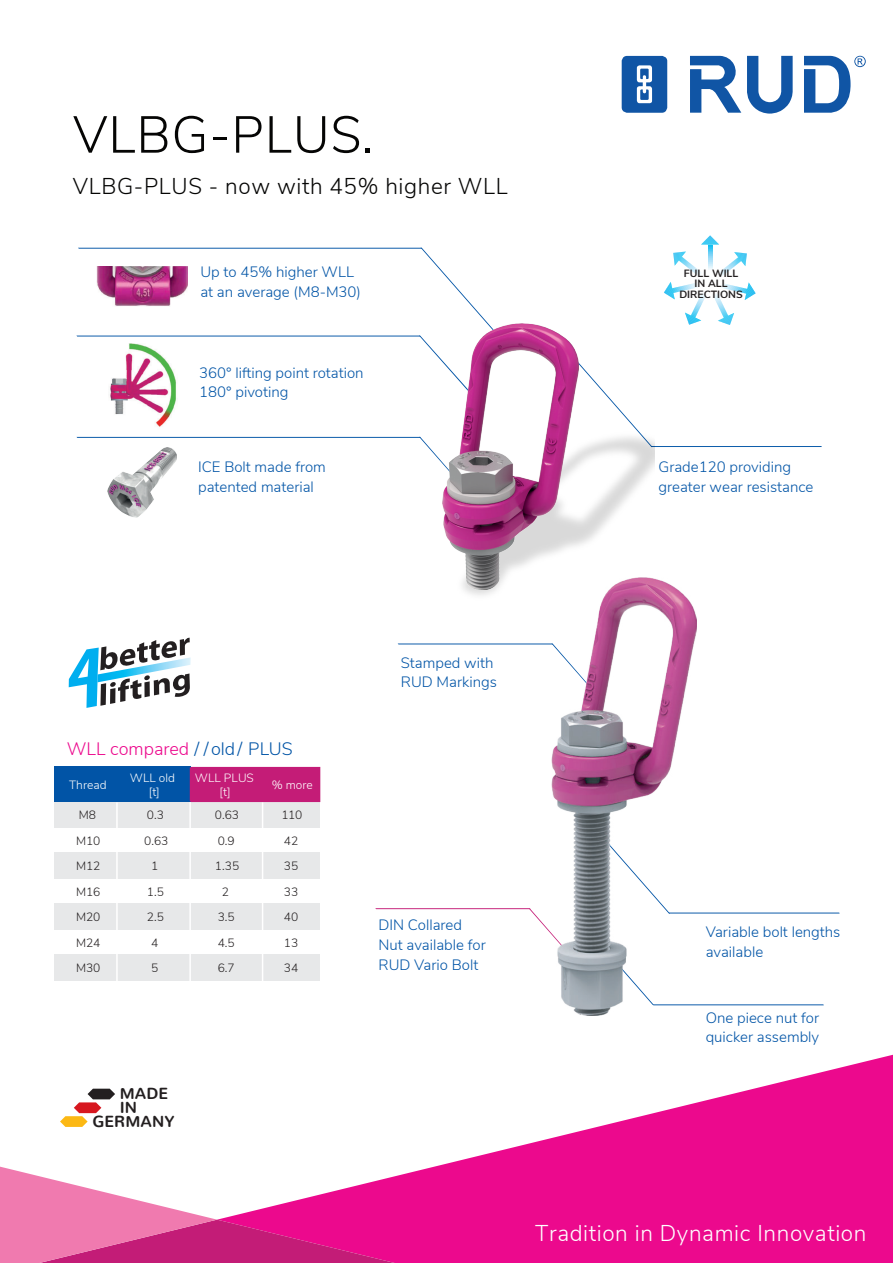
<style>
.page{position:relative;width:893px;height:1263px;background:#fff}
.page>*{position:absolute;margin:0;border:0;box-sizing:border-box;transform-origin:0 0}
.t1{font:300 51.75px "Nunito Sans";letter-spacing:.015em;color:#050504}
.t2{font:300 22.8px "Nunito Sans";letter-spacing:.025em;color:#050504}
.t3{font:300 22.8px "Nunito Sans";letter-spacing:.025em;color:#fff}
.t4{font:300 18px "Nunito Sans";color:#ec098d}
.t5{font:700 16.05px "Nunito";letter-spacing:.005em;color:#231f20}
.t6{font:300 15px/19.6px "Nunito Sans";color:#0154a6}
.t7{font:300 12px "Nunito Sans";color:#231f20}
.t8{font:300 12px/14.4px "Nunito Sans";color:#fff;text-align:center}
.t9{font:700 10.5px/10.5px "Nunito Sans";color:#231f20;text-align:center}
.s1{color:#0154a6}
</style>
<div class="page">
<div style="left:54px;top:802px;width:266px;height:26px;background:#e7e8e9"></div>
<div style="left:54px;top:853px;width:266px;height:26px;background:#e7e8e9"></div>
<div style="left:54px;top:955px;width:266px;height:26px;background:#e7e8e9"></div>
<div style="left:54px;top:904px;width:266px;height:26px;background:#e7e8e9"></div>
<svg style="left:622px;top:56px;width:45px;height:57px;background:#346fb2"></svg>
<svg style="left:690px;top:56px;width:51px;height:57px"></svg>
<svg style="left:747px;top:56px;width:46px;height:58px"></svg>
<svg style="left:804px;top:56px;width:62px;height:57px"></svg>
<svg style="left:395px;top:1055px;width:498px;height:208px;fill:#ec098d"></svg>
<div style="left:54px;top:767px;width:63px;height:35px;background:#0154a6"></div>
<div style="left:117px;top:767px;width:74px;height:35px;background:#0154a6"></div>
<div style="left:191px;top:767px;width:129px;height:35px;background:#c41c77"></div>
<hr style="left:190px;top:768px;width:1px;height:33px;background:#c41c77">
<hr style="left:258px;top:768px;width:1px;height:33px;background:#c41c77">
<svg style="left:69px;top:638px;width:122px;height:70px"></svg>
<svg style="left:60px;top:1089px;width:55px;height:38px"></svg>
<img style="left:108px;top:482px;width:50px;height:35px">
<svg style="left:76px;top:248px;width:413px;height:115px"></svg>
<svg style="left:76px;top:437px;width:367px;height:45px"></svg>
<hr style="left:651px;top:446px;width:171px;height:1px;background:#0154a6">
<svg style="left:578px;top:359px;width:49px;height:59px"></svg>
<img style="left:97px;top:267px;width:91px;height:40px">
<img style="left:464px;top:418px;width:191px;height:177px">
<img style="left:443px;top:324px;width:135px;height:265px">
<svg style="left:664px;top:235px;width:92px;height:90px"></svg>
<img style="left:109px;top:343px;width:69px;height:84px">
<hr style="left:669px;top:912px;width:171px;height:1px;background:#0154a6">
<svg style="left:375px;top:908px;width:176px;height:26px"></svg>
<svg style="left:398px;top:643px;width:153px;height:2px"></svg>
<hr style="left:653px;top:1004px;width:171px;height:1px;background:#0154a6">
<img style="left:551px;top:577px;width:146px;height:438px">
<hr style="left:116px;top:802px;width:2px;height:188px;background:#fff">
<hr style="left:189px;top:802px;width:2px;height:188px;background:#fff">
<hr style="left:262px;top:802px;width:1px;height:188px;background:#fff">
<svg style="left:0;top:1167px;width:395px;height:96px"></svg>
<h1 class="t1" style="left:73px;top:97px;width:302px">VLBG-PLUS.</h1>
<h2 class="t2" style="left:73px;top:169px;width:436px">VLBG-PLUS - now with 45% higher WLL</h2>
<p class="t6" style="left:200px;top:261px;width:162px">Up to 45% higher WLL at an average (M8-M30)</p>
<p class="t6" style="left:199px;top:362px;width:166px">360° lifting point rotation<br>180° pivoting</p>
<p class="t6" style="left:198px;top:456px;width:129px">ICE Bolt made from patented material</p>
<p class="t9" style="left:679px;top:267px;width:65px">FULL WILL<br>IN ALL<br>DIRECTIONS</p>
<p class="t6" style="left:659px;top:456px;width:156px">Grade120 providing greater wear resistance</p>
<p class="t4" style="left:67px;top:735px;width:228px">WLL compared <span class="s1">/ / old / PLUS</span></p>
<p class="t8" style="left:69px;top:777px;width:39px">Thread</p>
<p class="t8" style="left:130px;top:769px;width:47px">WLL old [t]</p>
<p class="t8" style="left:195px;top:769px;width:60px">WLL PLUS [t]</p>
<p class="t8" style="left:272px;top:777px;width:43px">% more</p>
<p class="t7" style="left:79px;top:806px;width:19px">M8</p>
<p class="t7" style="left:147px;top:806px;width:19px">0.3</p>
<p class="t7" style="left:215px;top:806px;width:26px">0.63</p>
<p class="t7" style="left:282px;top:806px;width:22px">110</p>
<p class="t7" style="left:76px;top:832px;width:26px">M10</p>
<p class="t7" style="left:144px;top:832px;width:26px">0.63</p>
<p class="t7" style="left:218px;top:832px;width:19px">0.9</p>
<p class="t7" style="left:284px;top:832px;width:16px">42</p>
<p class="t7" style="left:76px;top:857px;width:26px">M12</p>
<p class="t7" style="left:151px;top:857px;width:9px">1</p>
<p class="t7" style="left:215px;top:857px;width:26px">1.35</p>
<p class="t7" style="left:284px;top:857px;width:16px">35</p>
<p class="t7" style="left:76px;top:883px;width:26px">M16</p>
<p class="t7" style="left:147px;top:883px;width:19px">1.5</p>
<p class="t7" style="left:222px;top:883px;width:9px">2</p>
<p class="t7" style="left:284px;top:883px;width:16px">33</p>
<p class="t7" style="left:76px;top:908px;width:26px">M20</p>
<p class="t7" style="left:147px;top:908px;width:19px">2.5</p>
<p class="t7" style="left:218px;top:908px;width:19px">3.5</p>
<p class="t7" style="left:284px;top:908px;width:16px">40</p>
<p class="t7" style="left:76px;top:934px;width:26px">M24</p>
<p class="t7" style="left:151px;top:934px;width:9px">4</p>
<p class="t7" style="left:218px;top:934px;width:19px">4.5</p>
<p class="t7" style="left:284px;top:934px;width:16px">13</p>
<p class="t7" style="left:76px;top:959px;width:26px">M30</p>
<p class="t7" style="left:151px;top:959px;width:9px">5</p>
<p class="t7" style="left:218px;top:959px;width:19px">6.7</p>
<p class="t7" style="left:284px;top:959px;width:16px">34</p>
<p class="t5" style="left:120px;top:1079px;width:50px">MADE</p>
<p class="t5" style="left:120px;top:1093px;width:19px">IN</p>
<p class="t5" style="left:93px;top:1107px;width:84px">GERMANY</p>
<p class="t6" style="left:401px;top:652px;width:98px">Stamped with<br>RUD Markings</p>
<p class="t6" style="left:378px;top:914px;width:109px">DIN Collared<br>Nut available for<br>RUD Vario Bolt</p>
<p class="t6" style="left:706px;top:921px;width:136px">Variable bolt lengths available</p>
<p class="t6" style="left:706px;top:1007px;width:115px">One piece nut for quicker assembly</p>
<h2 class="t3" style="left:535px;top:1216px;width:333px">Tradition in Dynamic Innovation</h2>
</div>
